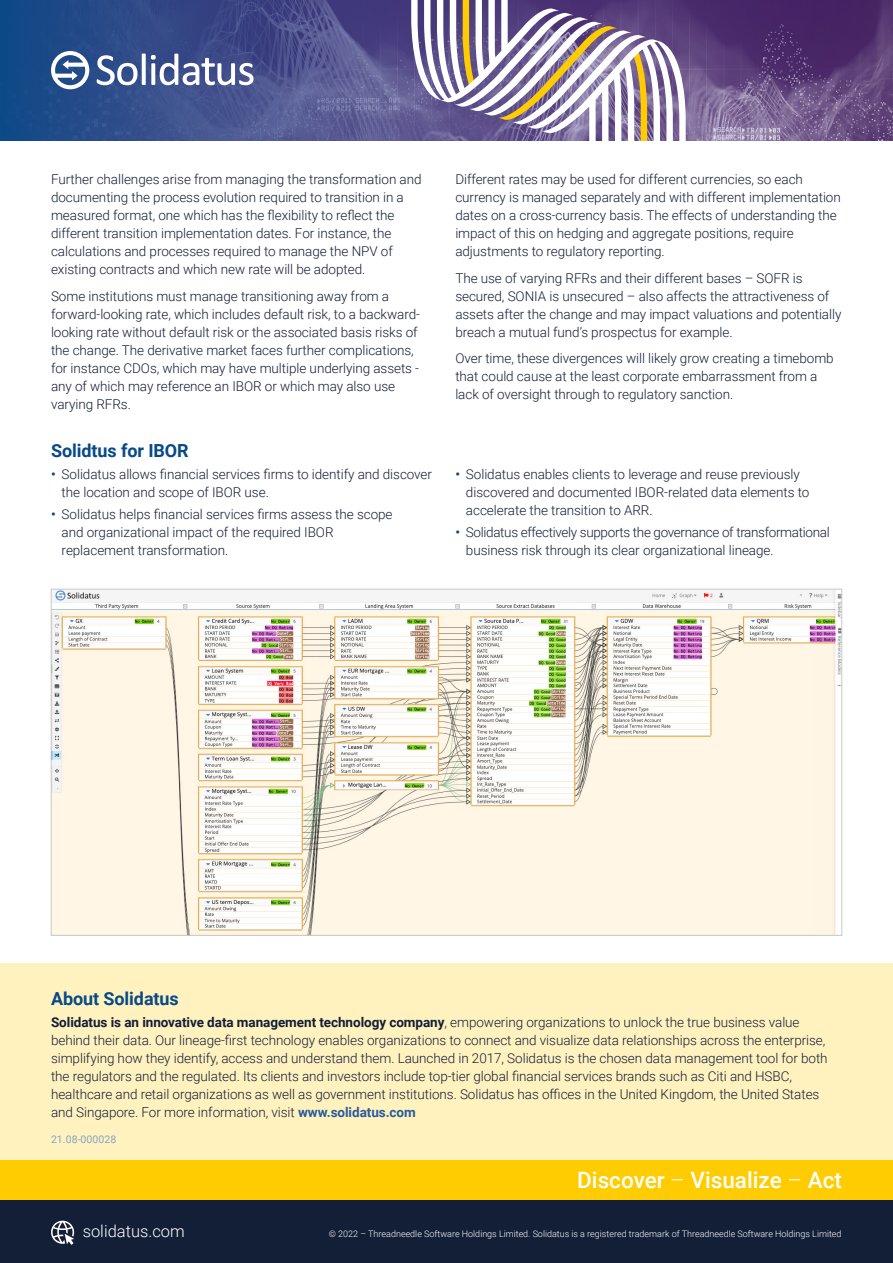
<style>
.page{position:relative;width:893px;height:1263px;background:#fff}
.page>*{position:absolute;margin:0;border:0;box-sizing:border-box;transform-origin:0 0}
.t1{font:500 22.5px "Roboto";color:#fff}
.t2{font:700 18px "Roboto";letter-spacing:-.005em;color:#084987}
.t3{font:300 16.5px "Roboto";color:#fff}
.t4{font:300 13.5px/18px "Roboto";letter-spacing:-.005em;color:#131e37}
.t5{font:300 13.5px/18px "Roboto";letter-spacing:-.025em;color:#131e37}
.t6{font:10.5px "Roboto";letter-spacing:.005em;color:#84a4c3}
.t7{font:300 9px "Roboto";color:#fff}
.s1{font-weight:500;color:#084987}
.s2{font-weight:700}
.s3{font-weight:700;color:#275b9b}
.s4{font-weight:300}
</style>
<div class="page">
<img style="left:53px;top:591px;width:787px;height:342px">
<div style="left:0;top:963px;width:893px;height:201px;background:#fff2bf"></div>
<div style="left:0;top:1160px;width:893px;height:41px;background:#fecc00"></div>
<div style="left:0;top:1201px;width:893px;height:62px;background:#131e37"></div>
<svg style="left:51px;top:1221px;width:23px;height:24px"></svg>
<svg style="left:0;top:0;width:893px;height:140px;background:#464b86"></svg>
<svg style="left:51px;top:51px;width:38px;height:38px"></svg>
<svg style="left:97px;top:53px;width:157px;height:32px"></svg>
<svg style="left:381px;top:0;width:356px;height:140px"></svg>
<p class="t4" style="left:51px;top:170px;width:372px">Further challenges arise from managing the transformation and documenting the process evolution required to transition in a measured format, one which has the flexibility to reflect the different transition implementation dates. For instance, the calculations and processes required to manage the NPV of existing contracts and which new rate will be adopted.</p>
<p class="t4" style="left:51px;top:287px;width:371px">Some institutions must manage transitioning away from a forward-looking rate, which includes default risk, to a backward&shy;looking rate without default risk or the associated basis risks of the change. The derivative market faces further complications, for instance CDOs, which may have multiple underlying assets - any of which may reference an IBOR or which may also use varying RFRs.</p>
<h2 class="t2" style="left:51px;top:438px;width:139px">Solidtus for IBOR</h2>
<p class="t4" style="left:62px;top:465px;width:372px;text-indent:-11px"><span class="s1">•</span> Solidatus allows financial services firms to identify and discover the location and scope of IBOR use.</p>
<p class="t4" style="left:62px;top:505px;width:332px;text-indent:-11px"><span class="s1">•</span> Solidatus helps financial services firms assess the scope and organizational impact of the required IBOR replacement transformation.</p>
<p class="t4" style="left:455px;top:170px;width:387px">Different rates may be used for different currencies, so each currency is managed separately and with different implementation dates on a cross-currency basis. The effects of understanding the impact of this on hedging and aggregate positions, require adjustments to regulatory reporting.</p>
<p class="t4" style="left:455px;top:269px;width:388px">The use of varying RFRs and their different bases – SOFR is secured, SONIA is unsecured – also affects the attractiveness of assets after the change and may impact valuations and potentially breach a mutual fund’s prospectus for example.</p>
<p class="t4" style="left:455px;top:349px;width:380px">Over time, these divergences will likely grow creating a timebomb that could cause at the least corporate embarrassment from a lack of oversight through to regulatory sanction.</p>
<p class="t4" style="left:466px;top:464px;width:345px;text-indent:-11px"><span class="s1">•</span> Solidatus enables clients to leverage and reuse previously discovered and documented IBOR-related data elements to accelerate the transition to ARR.</p>
<p class="t5" style="left:466px;top:523px;width:365px;text-indent:-11px"><span class="s1">•</span> Solidatus effectively supports the governance of transformational business risk through its clear organizational lineage.</p>
<h2 class="t2" style="left:51px;top:986px;width:129px">About Solidatus</h2>
<p class="t4" style="left:51px;top:1013px;width:778px"><span class="s2">Solidatus is an innovative data management technology company</span>, empowering organizations to unlock the true business value behind their data. Our lineage-first technology enables organizations to connect and visualize data relationships across the enterprise, simplifying how they identify, access and understand them. Launched in 2017, Solidatus is the chosen data management tool for both the regulators and the regulated. Its clients and investors include top-tier global financial services brands such as Citi and HSBC, healthcare and retail organizations as well as government institutions. Solidatus has offices in the United Kingdom, the United States and Singapore. For more information, visit <span class="s3">www.solidatus.com</span></p>
<p class="t6" style="left:51px;top:1132px;width:67px">21.08-000028</p>
<h1 class="t1" style="left:577px;top:1165px;width:266px">Discover <span class="s4">–</span> Visualize <span class="s4">–</span> Act</h1>
<p class="t3" style="left:83px;top:1219px;width:104px">solidatus.com</p>
<p class="t7" style="left:329px;top:1227px;width:514px">© 2022 – Threadneedle Software Holdings Limited. Solidatus is a registered trademark of Threadneedle Software Holdings Limited</p>
</div>
